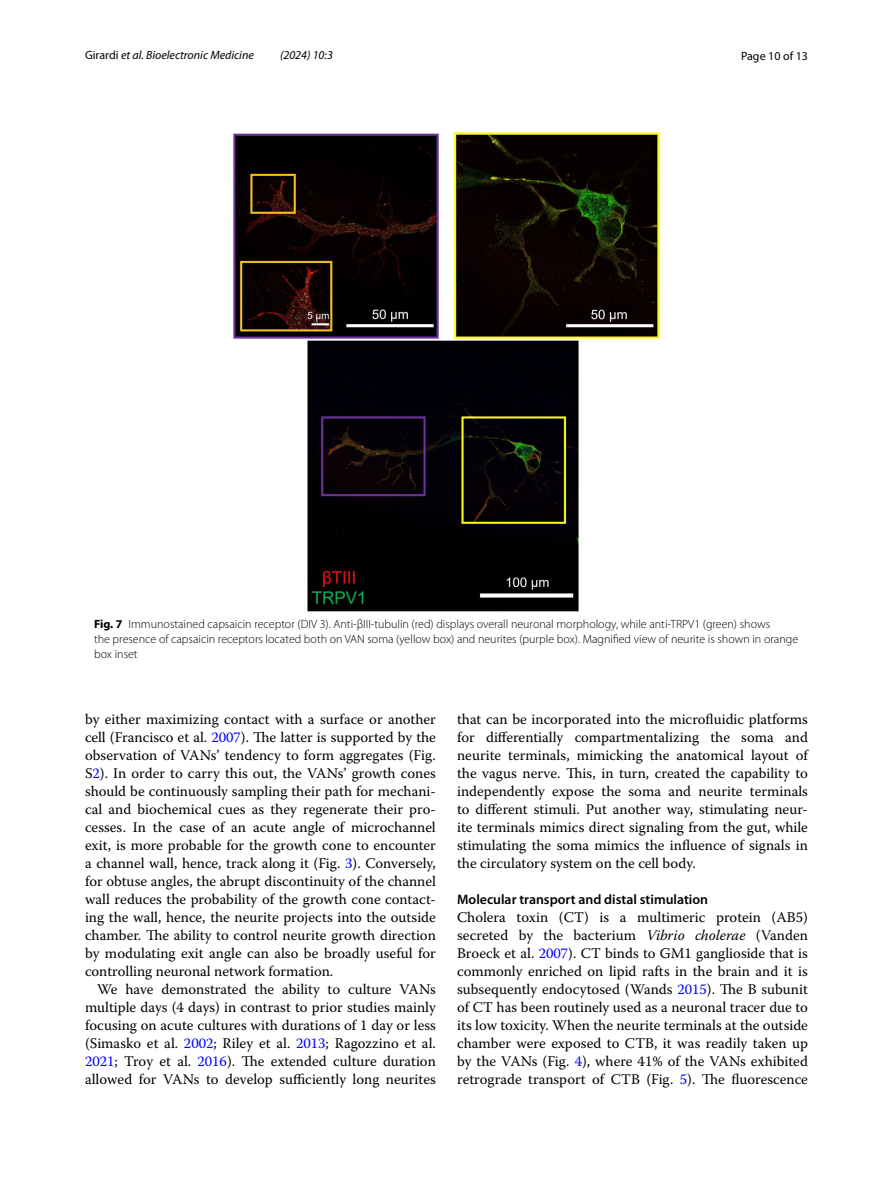
<style>
.page{position:relative;width:893px;height:1187px;background:#fff}
.page>*{position:absolute;margin:0;border:0;box-sizing:border-box;transform-origin:0 0}
.t1{font:14.7px/18px "Warnock Pro";color:#000;text-align:justify}
.t2{font:600 13.8px "Myriad Pro";color:#000}
.t3{font:300 12px/15px "Myriad Pro";color:#000}
.t4{font:italic 12px "Myriad Pro";color:#000}
.t5{font:12px "Myriad Pro";color:#000}
.s1{font-style:normal}
.s2{font-weight:700}
.s3{color:#00f}
.s4{font-style:italic}
</style>
<div class="page">
<img style="left:234px;top:133px;width:425px;height:479px">
<p class="t4" style="left:85px;top:48px;width:170px"><span class="s1">Girardi</span> et al. Bioelectronic Medicine</p>
<p class="t4" style="left:280px;top:48px;width:54px">(2024) 10:3</p>
<p class="t5" style="left:741px;top:48px;width:68px">Page 10 of 13</p>
<p class="t3" style="left:94px;top:616px;width:706px"><span class="s2">Fig. 7</span> Immunostained capsaicin receptor (DIV 3). Anti-βIII-tubulin (red) displays overall neuronal morphology, while anti-TRPV1 (green) shows<br>the presence of capsaicin receptors located both on VAN soma (yellow box) and neurites (purple box). Magnified view of neurite is shown in orange box inset</p>
<p class="t1" style="left:85px;top:710px;width:352px">by either maximizing contact with a surface or another cell (Francisco et al. <span class="s3">2007</span>). The latter is supported by the observation of VANs’ tendency to form aggregates (Fig.<br>S<span class="s3">2</span>). In order to carry this out, the VANs’ growth cones should be continuously sampling their path for mechani&shy;cal and biochemical cues as they regenerate their pro&shy;cesses. In the case of an acute angle of microchannel exit, is more probable for the growth cone to encounter a channel wall, hence, track along it (Fig. <span class="s3">3</span>). Conversely, for obtuse angles, the abrupt discontinuity of the channel wall reduces the probability of the growth cone contact&shy;ing the wall, hence, the neurite projects into the outside chamber. The ability to control neurite growth direction by modulating exit angle can also be broadly useful for controlling neuronal network formation.</p>
<p class="t1" style="left:85px;top:980px;width:352px;text-indent:12px">We have demonstrated the ability to culture VANs multiple days (4 days) in contrast to prior studies mainly focusing on acute cultures with durations of 1 day or less (Simasko et al. <span class="s3">2002</span>; Riley et al. <span class="s3">2013</span>; Ragozzino et al.<br><span class="s3">2021</span>; Troy et al. <span class="s3">2016</span>). The extended culture duration allowed for VANs to develop sufficiently long neurites</p>
<p class="t1" style="left:457px;top:710px;width:352px">that can be incorporated into the microfluidic platforms for differentially compartmentalizing the soma and neurite terminals, mimicking the anatomical layout of the vagus nerve. This, in turn, created the capability to independently expose the soma and neurite terminals to different stimuli. Put another way, stimulating neur&shy;ite terminals mimics direct signaling from the gut, while stimulating the soma mimics the influence of signals in the circulatory system on the cell body.</p>
<p class="t2" style="left:457px;top:890px;width:252px">Molecular transport and distal stimulation</p>
<p class="t1" style="left:457px;top:908px;width:352px">Cholera toxin (CT) is a multimeric protein (AB5) secreted by the bacterium <span class="s4">Vibrio cholerae</span> (Vanden Broeck et al. <span class="s3">2007</span>). CT binds to GM1 ganglioside that is commonly enriched on lipid rafts in the brain and it is subsequently endocytosed (Wands <span class="s3">2015</span>). The B subunit of CT has been routinely used as a neuronal tracer due to its low toxicity. When the neurite terminals at the outside chamber were exposed to CTB, it was readily taken up by the VANs (Fig. <span class="s3">4</span>), where 41% of the VANs exhibited retrograde transport of CTB (Fig. <span class="s3">5</span>). The fluorescence</p>
</div>
